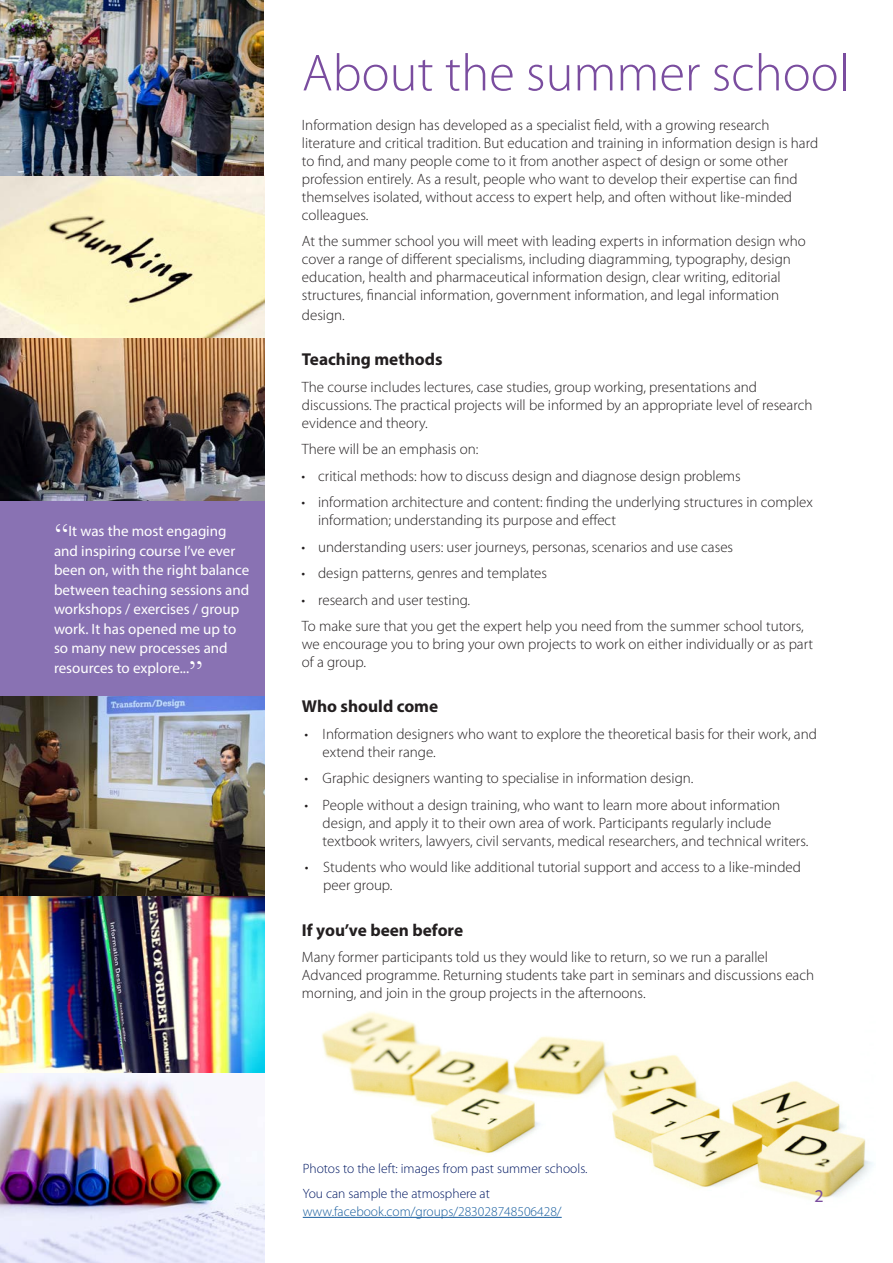
<style>
.page{position:relative;width:893px;height:1263px;background:#fff}
.page>*{position:absolute;margin:0;border:0;box-sizing:border-box;transform-origin:0 0}
.page_heading{font:300 52.5px "Myriad Pro";color:#7a4d9f}
.t1{font:18px "Myriad Pro";color:#7a4d9f}
.Heading_3{font:700 17.25px "Myriad Pro";color:#231f20}
.course_info{font:300 15px/18px "Myriad Pro";color:#231f20}
.course_info-2{font:15px/19.5px "Myriad Pro";color:#fff}
.t2{font:300 13.5px/18px "Myriad Pro";color:#175d9e}
.t3{font:300 13.5px "Myriad Pro";color:#001863}
.s1{font-family:"Baskerville";font-size:31.5px}
.s2{color:#001863}
</style>
<div class="page">
<img style="left:322px;top:1012px;width:552px;height:188px">
<hr style="left:303px;top:1217px;width:259px;height:1px;background:#175d9e">
<img style="left:0;top:0;width:264px;height:501px">
<img style="left:0;top:696px;width:264px;height:567px">
<div style="left:0;top:501px;width:264px;height:195px;background:#8972b3"></div>
<p class="course_info-2" style="left:54px;top:521px;width:197px"><span class="s1">“</span>It was the most engaging and inspiring course I’ve ever been on, with the right balance between teaching sessions and workshops / exercises / group work. It has opened me up to so many new processes and resources to explore...<span class="s1">”</span></p>
<p class="page_heading" style="left:302px;top:44px;width:549px">About the summer school</p>
<p class="course_info" style="left:302px;top:116px;width:518px">Information design has developed as a specialist field, with a growing research literature and critical tradition. But education and training in information design is hard to find, and many people come to it from another aspect of design or some other profession entirely. As a result, people who want to develop their expertise can find themselves isolated, without access to expert help, and often without like-minded colleagues.</p>
<p class="course_info" style="left:302px;top:232px;width:505px">At the summer school you will meet with leading experts in information design who cover a range of different specialisms, including diagramming, typography, design education, health and pharmaceutical information design, clear writing, editorial structures, financial information, government information, and legal information</p>
<p class="course_info" style="left:302px;top:306px;width:44px">design.</p>
<p class="Heading_3" style="left:302px;top:348px;width:142px">Teaching methods</p>
<p class="course_info" style="left:302px;top:378px;width:512px">The course includes lectures, case studies, group working, presentations and discussions. The practical projects will be informed by an appropriate level of research evidence and theory.</p>
<p class="course_info" style="left:302px;top:440px;width:178px">There will be an emphasis on:</p>
<p class="course_info" style="left:302px;top:467px;width:441px">• critical methods: how to discuss design and diagnose design problems</p>
<p class="course_info" style="left:318px;top:493px;width:496px;text-indent:-16px">• information architecture and content: finding the underlying structures in complex information; understanding its purpose and effect</p>
<p class="course_info" style="left:302px;top:538px;width:433px">• understanding users: user journeys, personas, scenarios and use cases</p>
<p class="course_info" style="left:302px;top:564px;width:247px">• design patterns, genres and templates</p>
<p class="course_info" style="left:302px;top:591px;width:170px">• research and user testing.</p>
<p class="course_info" style="left:302px;top:617px;width:513px">To make sure that you get the expert help you need from the summer school tutors, we encourage you to bring your own projects to work on either individually or as part of a group.</p>
<p class="Heading_3" style="left:302px;top:695px;width:138px">Who should come</p>
<p class="course_info" style="left:323px;top:725px;width:496px;text-indent:-18px">• Information designers who want to explore the theoretical basis for their work, and extend their range.</p>
<p class="course_info" style="left:304px;top:770px;width:390px">• Graphic designers wanting to specialise in information design.</p>
<p class="course_info" style="left:323px;top:796px;width:487px;text-indent:-18px">• People without a design training, who want to learn more about information design, and apply it to their own area of work. Participants regularly include textbook writers, lawyers, civil servants, medical researchers, and technical writers.</p>
<p class="course_info" style="left:323px;top:859px;width:479px;text-indent:-18px">• Students who would like additional tutorial support and access to a like-minded peer group.</p>
<p class="Heading_3" style="left:302px;top:918px;width:163px">If you’ve been before</p>
<p class="course_info" style="left:302px;top:948px;width:514px">Many former participants told us they would like to return, so we run a parallel<br>Advanced programme. Returning students take part in seminars and discussions each morning, and join in the group projects in the afternoons.</p>
<p class="t3" style="left:303px;top:1161px;width:286px">Photos to the left: images from past summer schools.</p>
<p class="t2" style="left:303px;top:1185px;width:260px"><span class="s2">You can sample the atmosphere at </span>www.facebook.com/groups/283028748506428/</p>
<p class="t1" style="left:814px;top:1184px;width:11px">2</p>
</div>
